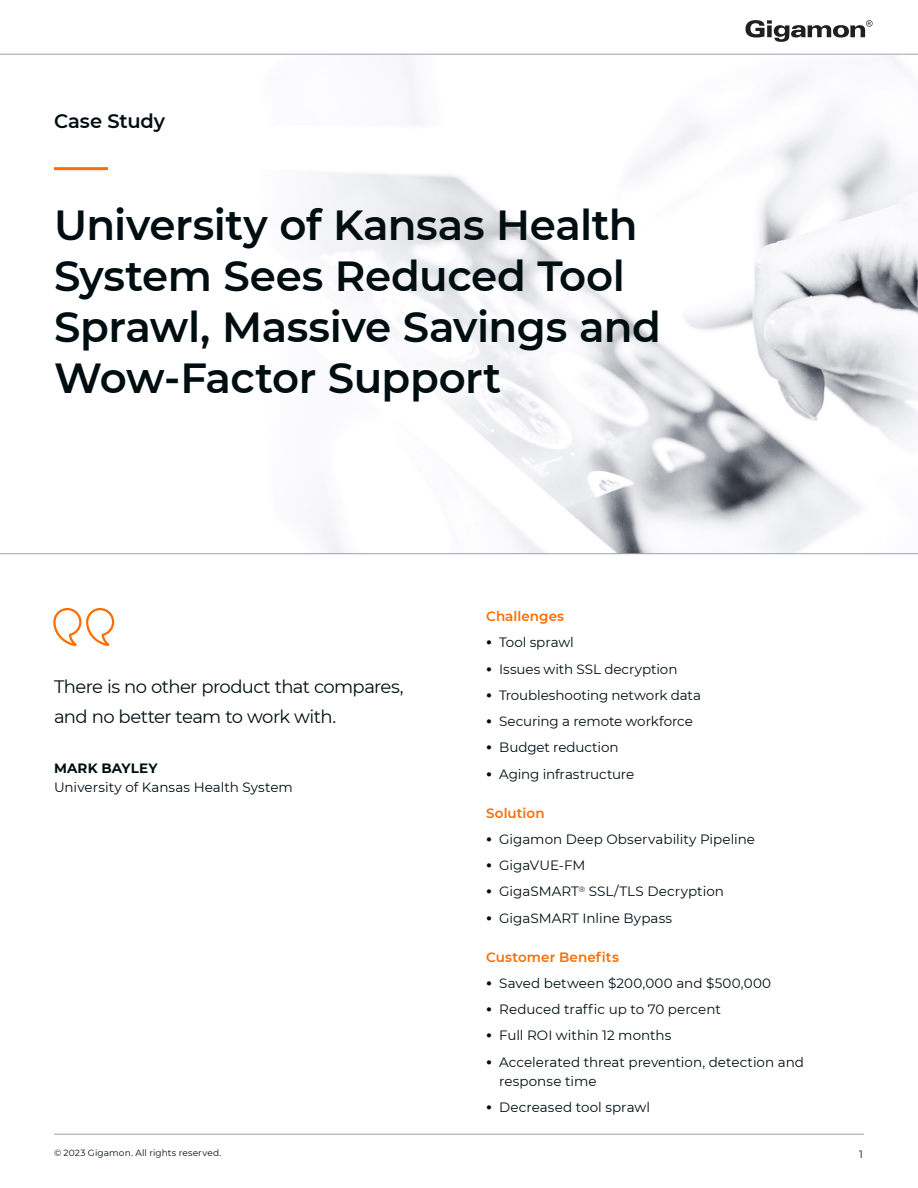
<style>
.page{position:relative;width:918px;height:1188px;background:#fff}
.page>*{position:absolute;margin:0;border:0;box-sizing:border-box;transform-origin:0 0}
.t1{font:600 42px/51px "Montserrat";letter-spacing:-.01em;color:#010e11}
.t2{font:600 19.5px "Montserrat";letter-spacing:-.005em;color:#010e11}
.t3{font:18px/30px "Montserrat";letter-spacing:-.035em;color:#010e11}
.t4{font:13.5px/19.5px "Montserrat";color:#010e11}
.t5{font:600 13.5px "Montserrat";letter-spacing:.005em;color:#ff6c00}
.t6{font:700 13.5px "Montserrat";letter-spacing:.015em;color:#010e11}
.t7{font:10.5px "Montserrat";color:#010e11}
.t8{font:9px "Montserrat";letter-spacing:.015em;color:#010e11}
.s1{font-weight:700;font-size:16.5px}
</style>
<div class="page">
<hr style="left:54px;top:1134px;width:810px;height:1px;background:#9da2a7">
<img style="left:54px;top:55px;width:864px;height:498px">
<svg style="left:746px;top:20px;width:127px;height:22px"></svg>
<hr style="left:54px;top:167px;width:54px;height:3px;background:#ff6c00">
<hr style="left:0;top:54px;width:918px;height:1px;background:#9da2a7">
<hr style="left:0;top:553px;width:918px;height:1px;background:#9da2a7">
<svg style="left:53px;top:608px;width:62px;height:38px"></svg>
<h2 class="t2" style="left:54px;top:107px;width:113px">Case Study</h2>
<h1 class="t1" style="left:54px;top:198px;width:608px">University of Kansas Health<br>System Sees Reduced Tool<br>Sprawl, Massive Savings and<br>Wow-Factor Support</h1>
<h3 class="t3" style="left:54px;top:671px;width:351px">There is no other product that compares, and no better team to work with.</h3>
<p class="t6" style="left:54px;top:758px;width:105px">MARK BAYLEY</p>
<p class="t4" style="left:54px;top:777px;width:240px">University of Kansas Health System</p>
<p class="t5" style="left:486px;top:607px;width:80px">Challenges</p>
<p class="t4" style="left:486px;top:632px;width:89px"><span class="s1">•</span> Tool sprawl</p>
<p class="t4" style="left:486px;top:659px;width:193px"><span class="s1">•</span> Issues with SSL decryption</p>
<p class="t4" style="left:486px;top:685px;width:216px"><span class="s1">•</span> Troubleshooting network data</p>
<p class="t4" style="left:486px;top:711px;width:208px"><span class="s1">•</span> Securing a remote workforce</p>
<p class="t4" style="left:486px;top:737px;width:134px"><span class="s1">•</span> Budget reduction</p>
<p class="t4" style="left:486px;top:764px;width:149px"><span class="s1">•</span> Aging infrastructure</p>
<p class="t5" style="left:486px;top:803px;width:60px">Solution</p>
<p class="t4" style="left:486px;top:829px;width:270px"><span class="s1">•</span> Gigamon Deep Observability Pipeline</p>
<p class="t4" style="left:486px;top:855px;width:101px"><span class="s1">•</span> GigaVUE-FM</p>
<p class="t4" style="left:486px;top:881px;width:239px"><span class="s1">•</span> GigaSMART<sup>®</sup> SSL/TLS Decryption</p>
<p class="t4" style="left:486px;top:908px;width:187px"><span class="s1">•</span> GigaSMART Inline Bypass</p>
<p class="t5" style="left:486px;top:947px;width:134px">Customer Benefits</p>
<p class="t4" style="left:486px;top:973px;width:286px"><span class="s1">•</span> Saved between $200,000 and $500,000</p>
<p class="t4" style="left:486px;top:999px;width:236px"><span class="s1">•</span> Reduced traffic up to 70 percent</p>
<p class="t4" style="left:486px;top:1025px;width:187px"><span class="s1">•</span> Full ROI within 12 months</p>
<p class="t4" style="left:499px;top:1052px;width:306px;text-indent:-13px"><span class="s1">•</span> Accelerated threat prevention, detection and response time</p>
<p class="t4" style="left:486px;top:1097px;width:165px"><span class="s1">•</span> Decreased tool sprawl</p>
<p class="t8" style="left:54px;top:1147px;width:169px">© 2023 Gigamon. All rights reserved.</p>
<p class="t7" style="left:859px;top:1147px;width:5px">1</p>
</div>
